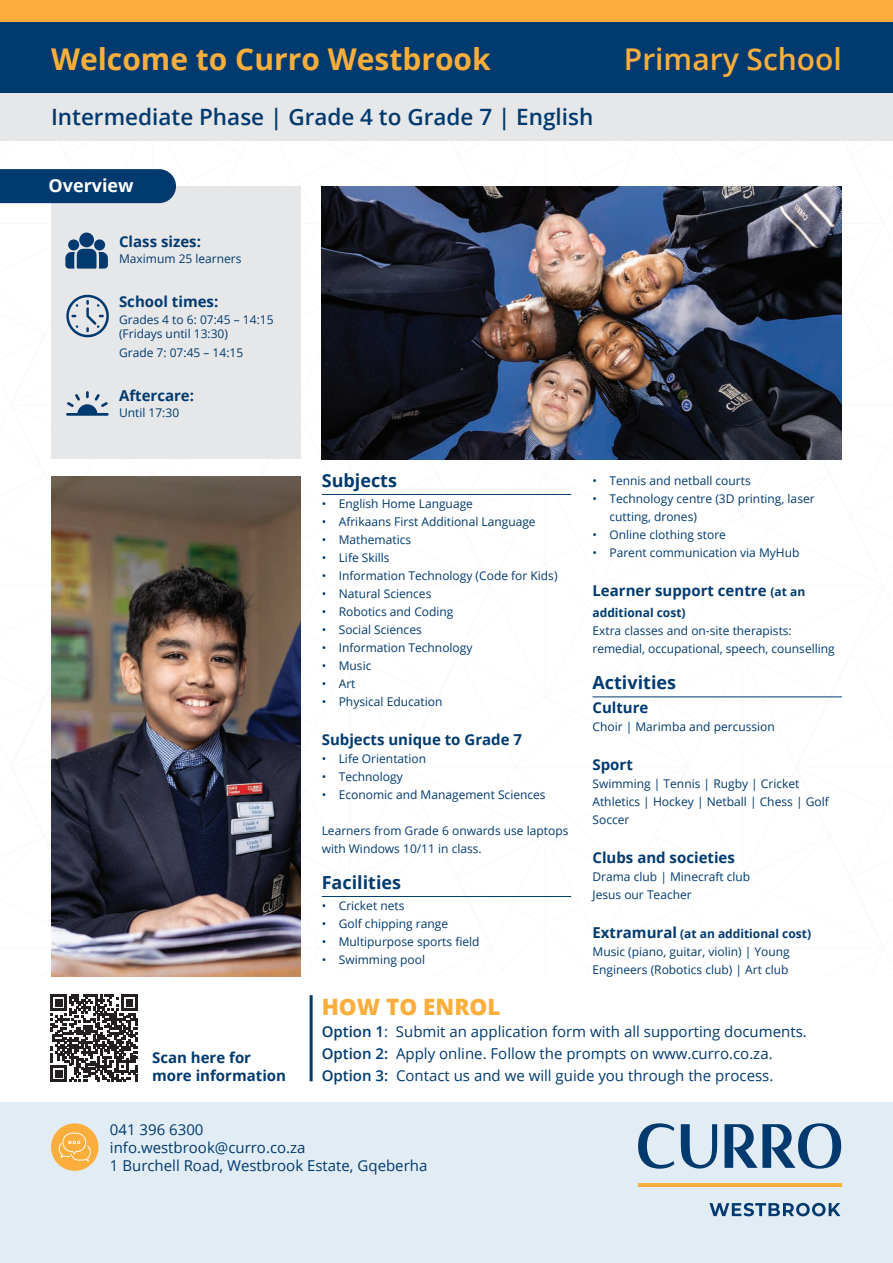
<style>
.page{position:relative;width:893px;height:1263px;background:#fff}
.page>*{position:absolute;margin:0;border:0;box-sizing:border-box;transform-origin:0 0}
.t1{font:700 30px "Open Sans";color:#fbae3b}
.t2{font:600 30px "Open Sans";color:#fbae3b}
.t3{font:600 22.5px "Open Sans";color:#003a6f}
.t4{font:800 22.5px "Open Sans";color:#fbae3b}
.t5{font:700 18px "Open Sans";color:#003a6f}
.t6{font:700 18px "Open Sans";color:#fff}
.t7{font:15px/22.2px "Open Sans";color:#003a6f}
.t8{font:700 15px/18px "Open Sans";color:#003a6f}
.t9{font:12px/18px "Open Sans";color:#003a6f}
.t10{font:700 12px "Open Sans";color:#003a6f}
.s1{font-size:12px}
.s2{font-weight:700;font-size:15px}
.s3{font-weight:700}
.s4{font-weight:600}
</style>
<div class="page">
<div style="left:0;top:1102px;width:893px;height:161px;background:#e2ecf5"></div>
<div style="left:0;top:21px;width:893px;height:74px;background:#003a6f"></div>
<div style="left:0;top:94px;width:893px;height:47px;background:#e6e7e9"></div>
<div style="left:51px;top:187px;width:249px;height:272px;background:#e6e7e9"></div>
<div style="left:0;top:169px;width:176px;height:34px;background:#003a6f"></div>
<div style="left:79px;top:233px;width:15px;height:14px;background:#003a6f;border-radius:50%"></div>
<svg style="left:65px;top:249px;width:43px;height:20px"></svg>
<div style="left:68px;top:239px;width:11px;height:11px;background:#003a6f;border-radius:50%"></div>
<div style="left:94px;top:239px;width:11px;height:11px;background:#003a6f;border-radius:50%"></div>
<svg style="left:66px;top:294px;width:43px;height:43px"></svg>
<svg style="left:66px;top:391px;width:43px;height:25px"></svg>
<hr style="left:310px;top:995px;width:3px;height:86px;background:#003a6f">
<hr style="left:322px;top:494px;width:249px;height:1px;background:#003a6f">
<hr style="left:322px;top:896px;width:249px;height:1px;background:#003a6f">
<hr style="left:592px;top:696px;width:250px;height:1px;background:#003a6f">
<img style="left:322px;top:187px;width:520px;height:272px">
<img style="left:51px;top:476px;width:249px;height:500px">
<svg style="left:50px;top:994px;width:88px;height:88px"></svg>
<div style="left:0;top:0;width:893px;height:21px;background:#fbae3b"></div>
<div style="left:51px;top:1123px;width:48px;height:48px;background:#fbae3b;border-radius:50%"></div>
<svg style="left:59px;top:1133px;width:32px;height:28px"></svg>
<hr style="left:638px;top:1184px;width:203px;height:3px;background:#fbae3b">
<svg style="left:638px;top:1123px;width:36px;height:46px"></svg>
<svg style="left:724px;top:1123px;width:117px;height:46px"></svg>
<svg style="left:681px;top:1124px;width:36px;height:45px"></svg>
<svg style="left:709px;top:1203px;width:131px;height:13px"></svg>
<h1 class="t1" style="left:51px;top:38px;width:441px">Welcome to Curro Westbrook</h1>
<h1 class="t2" style="left:624px;top:38px;width:220px">Primary School</h1>
<h2 class="t3" style="left:51px;top:102px;width:544px">Intermediate Phase | Grade 4 to Grade 7 | English</h2>
<h3 class="t6" style="left:48px;top:173px;width:87px">Overview</h3>
<p class="t8" style="left:119px;top:232px;width:83px">Class sizes:</p>
<p class="t9" style="left:119px;top:250px;width:124px">Maximum 25 learners</p>
<p class="t8" style="left:119px;top:292px;width:101px">School times:</p>
<p class="t9" style="left:119px;top:312px;width:156px;line-height:14.4px">Grades 4 to 6: 07:45 – 14:15 (Fridays until 13:30)</p>
<p class="t9" style="left:119px;top:343px;width:126px">Grade 7: 07:45 – 14:15</p>
<p class="t8" style="left:119px;top:386px;width:77px">Aftercare:</p>
<p class="t9" style="left:119px;top:404px;width:62px">Until 17:30</p>
<p class="t8" style="left:152px;top:1048px;width:135px">Scan here for more information</p>
<h3 class="t5" style="left:322px;top:468px;width:77px">Subjects</h3>
<p class="t9" style="left:322px;top:494px;width:153px">• English Home Language</p>
<p class="t9" style="left:322px;top:512px;width:215px">• Afrikaans First Additional Language</p>
<p class="t9" style="left:322px;top:530px;width:91px">• Mathematics</p>
<p class="t9" style="left:322px;top:548px;width:69px">• Life Skills</p>
<p class="t9" style="left:322px;top:566px;width:237px">• Information Technology (Code for Kids)</p>
<p class="t9" style="left:322px;top:584px;width:111px">• Natural Sciences</p>
<p class="t9" style="left:322px;top:602px;width:133px">• Robotics and Coding</p>
<p class="t9" style="left:322px;top:620px;width:102px">• Social Sciences</p>
<p class="t9" style="left:322px;top:638px;width:152px">• Information Technology</p>
<p class="t9" style="left:322px;top:656px;width:51px">• Music</p>
<p class="t9" style="left:322px;top:674px;width:35px">• Art</p>
<p class="t9" style="left:322px;top:692px;width:122px">• Physical Education</p>
<p class="t8" style="left:322px;top:730px;width:202px">Subjects unique to Grade 7</p>
<p class="t9" style="left:322px;top:749px;width:106px">• Life Orientation</p>
<p class="t9" style="left:322px;top:767px;width:82px">• Technology</p>
<p class="t9" style="left:322px;top:785px;width:225px">• Economic and Management Sciences</p>
<p class="t9" style="left:322px;top:821px;width:248px">Learners from Grade 6 onwards use laptops with Windows 10/11 in class.</p>
<h3 class="t5" style="left:322px;top:870px;width:81px">Facilities</h3>
<p class="t9" style="left:322px;top:896px;width:84px">• Cricket nets</p>
<p class="t9" style="left:322px;top:914px;width:128px">• Golf chipping range</p>
<p class="t9" style="left:322px;top:932px;width:159px">• Multipurpose sports field</p>
<p class="t9" style="left:322px;top:950px;width:105px">• Swimming pool</p>
<p class="t9" style="left:592px;top:472px;width:160px">• Tennis and netball courts</p>
<p class="t9" style="left:609px;top:490px;width:207px;text-indent:-17px">• Technology centre (3D printing, laser cutting, drones)</p>
<p class="t9" style="left:592px;top:526px;width:135px">• Online clothing store</p>
<p class="t9" style="left:592px;top:544px;width:208px">• Parent communication via MyHub</p>
<p class="t8" style="left:592px;top:581px;width:214px">Learner support centre <span class="s1">(at an</span></p>
<p class="t10" style="left:592px;top:604px;width:95px">additional cost)</p>
<p class="t9" style="left:592px;top:622px;width:244px">Extra classes and on-site therapists: remedial, occupational, speech, counselling</p>
<h3 class="t5" style="left:592px;top:670px;width:85px">Activities</h3>
<p class="t8" style="left:592px;top:698px;width:58px">Culture</p>
<p class="t9" style="left:592px;top:718px;width:184px">Choir | Marimba and percussion</p>
<p class="t8" style="left:592px;top:755px;width:42px">Sport</p>
<p class="t9" style="left:592px;top:775px;width:238px">Swimming | Tennis | Rugby | Cricket<br>Athletics | Hockey | Netball | Chess | Golf<br>Soccer</p>
<p class="t8" style="left:592px;top:848px;width:144px">Clubs and societies</p>
<p class="t9" style="left:592px;top:868px;width:159px">Drama club | Minecraft club<br>Jesus our Teacher</p>
<p class="t9" style="left:592px;top:925px;width:220px"><span class="s2">Extramural</span> <span class="s3">(at an additional cost)<br></span>Music (piano, guitar, violin) | Young<br>Engineers (Robotics club) | Art club</p>
<h2 class="t4" style="left:322px;top:989px;width:180px">HOW TO ENROL</h2>
<p class="t7" style="left:322px;top:1020px;width:487px"><span class="s4">Option 1</span>: Submit an application form with all supporting documents.<br><span class="s4">Option 2:</span> Apply online. Follow the prompts on www.curro.co.za.<br><span class="s4">Option 3:</span> Contact us and we will guide you through the process.</p>
<p class="t7" style="left:110px;top:1120px;width:319px;line-height:18px">041 396 6300<br>info.westbrook@curro.co.za<br>1 Burchell Road, Westbrook Estate, Gqeberha</p>
</div>
